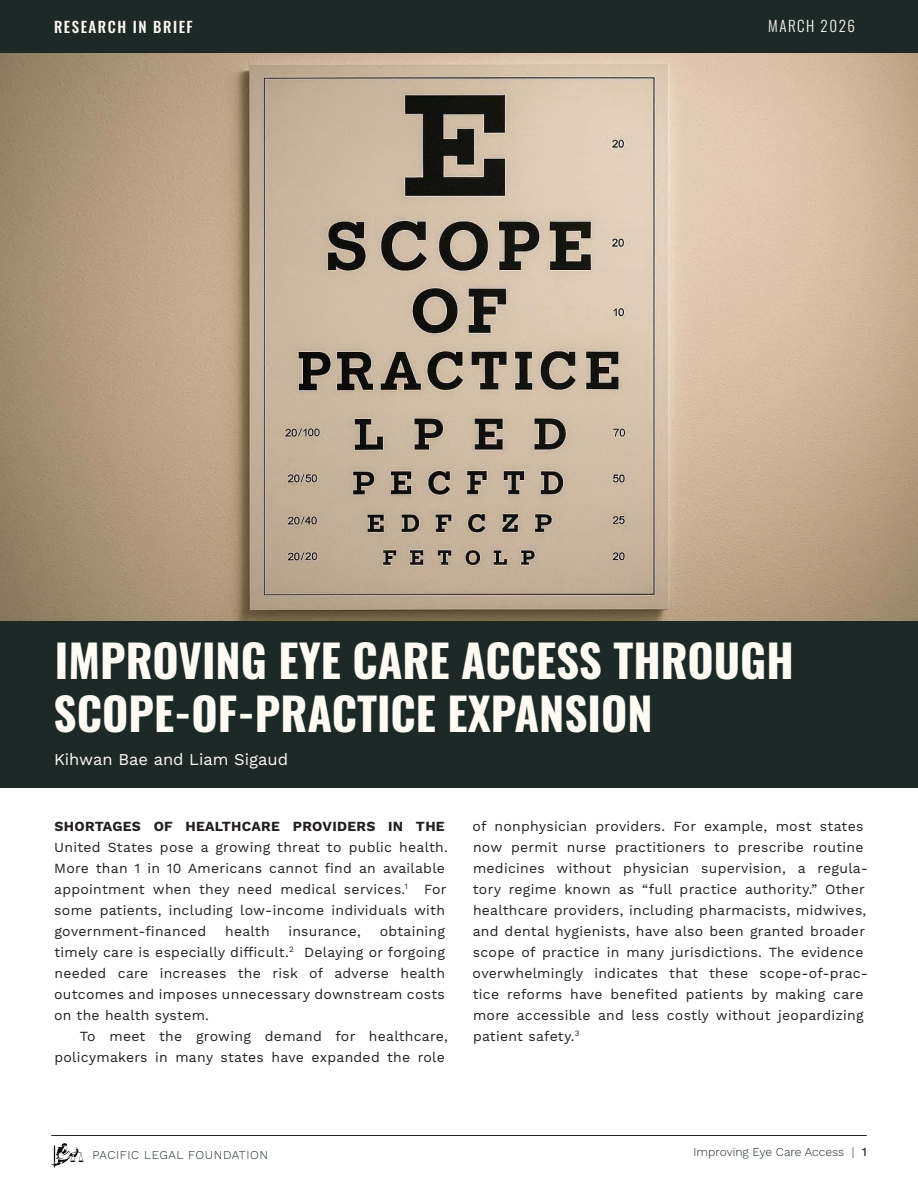
<style>
.page{position:relative;width:918px;height:1188px;background:#fff}
.page>*{position:absolute;margin:0;border:0;box-sizing:border-box;transform-origin:0 0}
.t1{font:700 45px/52.5px "Oswald";color:#fefaf4}
.authors{font:16.5px "Work Sans";color:#fefaf4}
.t2{font:500 15px "Oswald";letter-spacing:.1em;color:#fefaf4}
.t3{font:300 15px "Oswald";letter-spacing:.1em;color:#fefaf4}
.body_copy{font:13.95px/21px "Work Sans";letter-spacing:.02em;color:#231f20;text-align:right}
.body_copy_-_first_paragraph{font:13.95px/21px "Work Sans";letter-spacing:.02em;color:#231f20}
.footer_-_right{font:300 12px "Work Sans";color:#1c2927}
.footer_-_right-2{font:300 12px "Work Sans";letter-spacing:.05em;color:#1c2927}
.s1{font-weight:700}
.s2{font-weight:500}
</style>
<div class="page">
<svg style="left:51px;top:1143px;width:33px;height:24px"></svg>
<hr style="left:51px;top:1135px;width:816px;height:1px;background:#1c2927">
<div style="left:0;top:0;width:918px;height:788px;background:#1c2927"></div>
<img style="left:0;top:53px;width:918px;height:568px">
<p class="t2" style="left:54px;top:19px;width:140px">RESEARCH IN BRIEF</p>
<p class="t3" style="left:768px;top:13px;width:88px">MARCH 2026</p>
<p class="t1" style="left:54px;top:637px;width:742px">IMPROVING EYE CARE ACCESS THROUGH<br>SCOPE-OF-PRACTICE EXPANSION</p>
<p class="authors" style="left:54px;top:750px;width:236px">Kihwan Bae and Liam Sigaud</p>
<p class="body_copy_-_first_paragraph" style="left:54px;top:816px;width:395px"><span class="s1">SHORTAGES OF HEALTHCARE PROVIDERS IN THE </span>United States pose a growing threat to public health.<br>More than 1 in 10 Americans cannot find an available appointment when they need medical services.<sup>1</sup> For some patients, including low-income individuals with government-financed</p>
<p class="body_copy_-_first_paragraph" style="left:54px;top:921px;width:393px;text-align:justify;text-indent:326px">obtaining timely care is especially difficult.<sup>2</sup> Delaying or forgoing needed care increases the risk of adverse health outcomes and imposes unnecessary downstream costs on the health system.</p>
<p class="body_copy" style="left:55px;top:1026px;width:395px">To meet the growing demand for healthcare, policymakers in many states have expanded the role</p>
<p class="body_copy_-_first_paragraph" style="left:225px;top:921px;width:46px">health</p>
<p class="body_copy_-_first_paragraph" style="left:288px;top:921px;width:74px">insurance,</p>
<p class="body_copy" style="left:473px;top:816px;width:397px;text-align:left">of nonphysician providers. For example, most states now permit nurse practitioners to prescribe routine medicines without physician supervision, a regula&shy;tory regime known as “full practice authority.” Other healthcare providers, including pharmacists, midwives, and dental hygienists, have also been granted broader scope of practice in many jurisdictions. The evidence overwhelmingly indicates that these scope-of-prac&shy;tice reforms have benefited patients by making care more accessible and less costly without jeopardizing patient safety.<sup>3</sup></p>
<p class="footer_-_right-2" style="left:92px;top:1147px;width:177px">PACIFIC LEGAL FOUNDATION</p>
<p class="footer_-_right" style="left:694px;top:1145px;width:175px">Improving Eye Care Access | <span class="s2">1</span></p>
</div>
